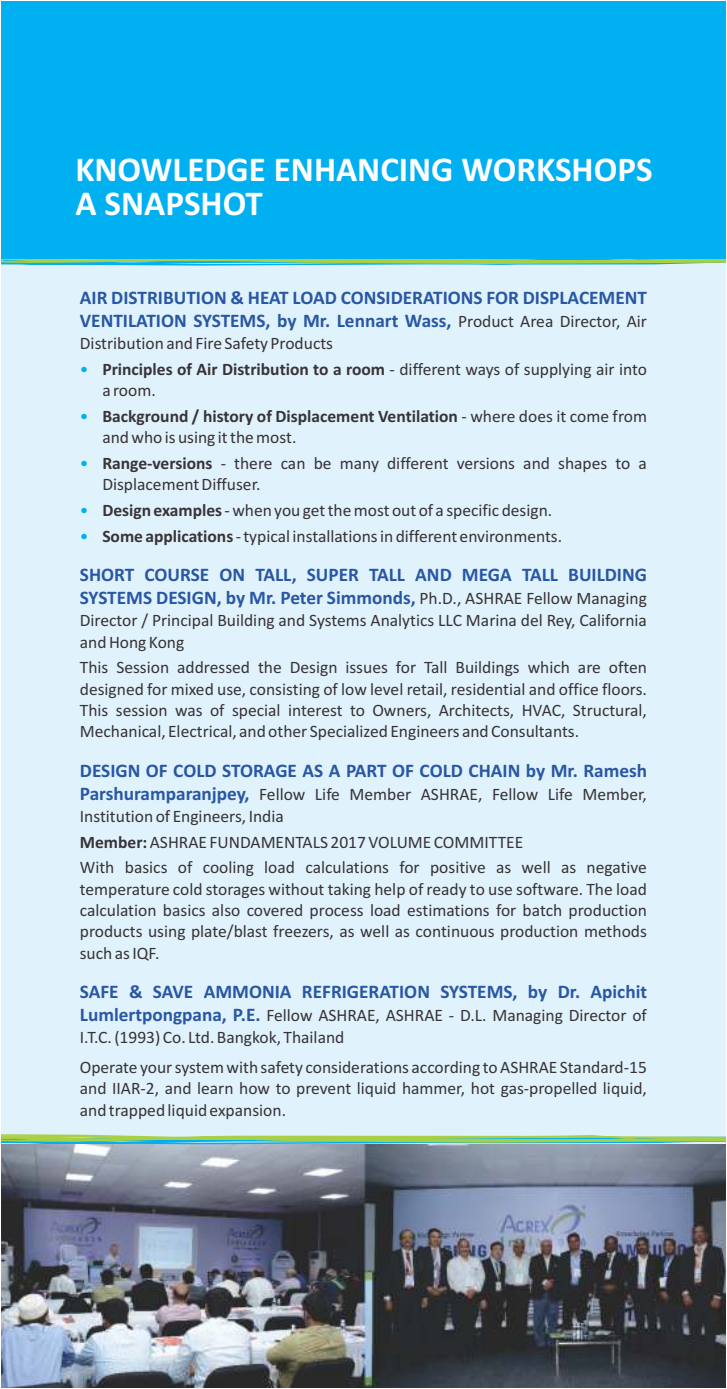
<style>
.page{position:relative;width:727px;height:1389px;background:#fff}
.page>*{position:absolute;margin:0;border:0;box-sizing:border-box;transform-origin:0 0}
.t1{font:700 35px/34.1px "Calibri";color:#fff}
.t2{font:700 19.25px/23.4px "Calibri";color:#2957a3}
.t3{font:17.5px/21.3px "Calibri";color:#383336}
.t4{font:700 17.5px/25.6px "Calibri";color:#383336}
.t5{font:17.5px/25.6px "Calibri";color:#00b0f0}
.s1{font-weight:400;font-size:17.5px;color:#383336}
.s2{font-weight:700}
.s3{font-weight:400}
.s4{font-weight:700;font-size:19.25px;color:#2957a3}
</style>
<div class="page">
<svg style="left:1px;top:739px;width:725px;height:648px"></svg>
<div style="left:1px;top:259px;width:725px;height:476px;background:#e0f2fc"></div>
<div style="left:1px;top:1px;width:725px;height:258px;background:#00b0f0"></div>
<h1 class="t1" style="left:75px;top:155px;width:579px">KNOWLEDGE ENHANCING WORKSHOPS<br>A SNAPSHOT</h1>
<p class="t2" style="left:80px;top:287px;width:569px">AIR DISTRIBUTION &amp; HEAT LOAD CONSIDERATIONS FOR DISPLACEMENT<br>VENTILATION SYSTEMS, by Mr. Lennart Wass, <span class="s1">Product Area Director, Air</span></p>
<p class="t3" style="left:102px;top:332px;width:546px;line-height:25.6px;text-indent:-22px">Distribution and Fire Safety Products<br><span class="s2">Principles of Air Distribution to a room</span> - different ways of supplying air into</p>
<p class="t4" style="left:102px;top:379px;width:546px"><span class="s3">a room.<br></span>Background / history of Displacement Ventilation <span class="s3">- where does it come from</span></p>
<p class="t3" style="left:102px;top:426px;width:546px;line-height:25.6px">and who is using it the most.<br><span class="s2">Range-versions</span> - there can be many different versions and shapes to a</p>
<p class="t3" style="left:102px;top:473px;width:461px;line-height:25.6px">Displacement Diffuser.<br><span class="s2">Design examples</span>- when you get the most out of a specific design.<br><span class="s2">Some applications</span>- typical installations in different environments.</p>
<p class="t5" style="left:80px;top:358px;width:10px">•</p>
<p class="t5" style="left:80px;top:405px;width:10px">•</p>
<p class="t5" style="left:80px;top:452px;width:10px">•</p>
<p class="t5" style="left:80px;top:499px;width:10px">• •</p>
<p class="t2" style="left:80px;top:564px;width:569px">SHORT COURSE ON TALL, SUPER TALL AND MEGA TALL BUILDING<br>SYSTEMS DESIGN, by Mr. Peter Simmonds, <span class="s1">Ph.D., ASHRAE Fellow Managing</span></p>
<p class="t3" style="left:80px;top:611px;width:568px">Director / Principal Building and Systems Analytics LLC Marina del Rey, California and Hong Kong</p>
<p class="t3" style="left:80px;top:658px;width:569px;text-align:justify">This Session addressed the Design issues for Tall Buildings which are often designed for mixed use, consisting of low level retail, residential and office floors.<br>This session was of special interest to Owners, Architects, HVAC, Structural, Mechanical, Electrical, and other Specialized Engineers and Consultants.</p>
<p class="t2" style="left:80px;top:760px;width:569px">DESIGN OF COLD STORAGE AS A PART OF COLD CHAIN by Mr. Ramesh<br>Parshuramparanjpey,</p>
<p class="t3" style="left:80px;top:784px;width:569px;line-height:21.9px;text-indent:179px">Fellow Life Member ASHRAE, Fellow Life Member,<br>Institution of Engineers, India</p>
<p class="t3" style="left:80px;top:830px;width:569px;line-height:25.6px"><span class="s2">Member:</span>ASHRAE FUNDAMENTALS 2017 VOLUME COMMITTEE<br>With basics of cooling load calculations for positive as well as negative</p>
<p class="t3" style="left:80px;top:879px;width:568px;text-align:justify">temperature cold storages without taking help of ready to use software. The load calculation basics also covered process load estimations for batch production products using plate/blast freezers, as well as continuous production methods such as IQF.</p>
<p class="t2" style="left:80px;top:981px;width:569px">SAFE &amp; SAVE AMMONIA REFRIGERATION SYSTEMS, by Dr. Apichit</p>
<p class="t3" style="left:80px;top:1006px;width:568px"><span class="s4">Lumlertpongpana, P.E.</span> Fellow ASHRAE, ASHRAE - D.L. Managing Director of</p>
<p class="t3" style="left:80px;top:1023px;width:568px;line-height:29.9px">I.T.C. (1993) Co. Ltd. Bangkok, Thailand<br>Operate your system with safety considerations according to ASHRAE Standard-15</p>
<p class="t3" style="left:80px;top:1079px;width:569px">and IIAR-2, and learn how to prevent liquid hammer, hot gas-propelled liquid, and trapped liquid expansion.</p>
</div>
